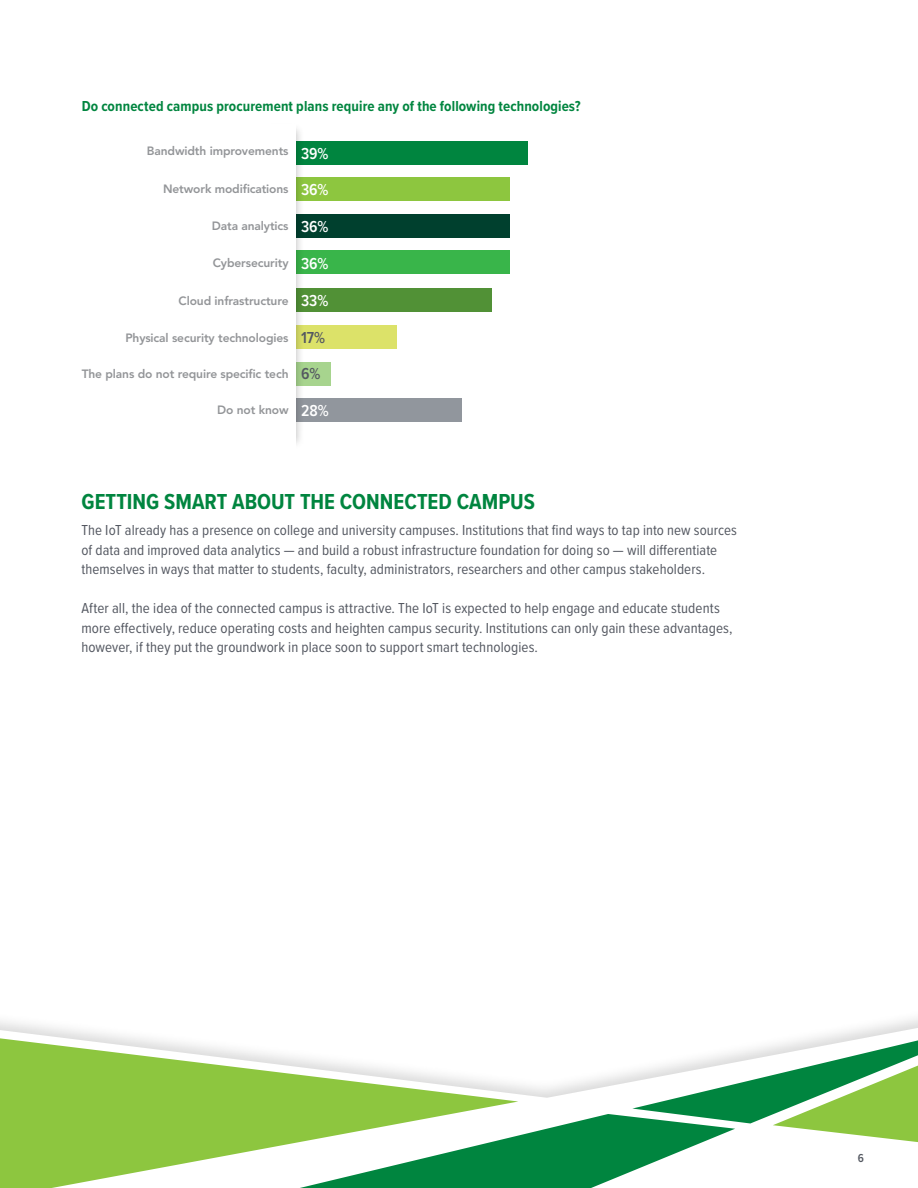
<style>
.page{position:relative;width:918px;height:1188px;background:#fff}
.page>*{position:absolute;margin:0;border:0;box-sizing:border-box;transform-origin:0 0}
.t1{font:700 22.5px "Proxima Nova Cond";color:#00853f}
.t2{font:600 16.5px "Proxima Nova Cond";letter-spacing:-.01em;color:#fff}
.t3{font:600 16.5px "Proxima Nova Cond";color:#545861}
.t4{font:15px/19.5px "Proxima Nova Cond";letter-spacing:.005em;color:#545861}
.t5{font:700 15px "Proxima Nova Cond";letter-spacing:.005em;color:#00853f}
.t6{font:800 12px "Avenir";letter-spacing:-.01em;color:#939598}
.t7{font:600 12px "Proxima Nova Cond";color:#545861}
</style>
<div class="page">
<svg style="left:518px;top:1114px;width:180px;height:74px;fill:#00853f"></svg>
<svg style="left:0;top:1099px;width:518px;height:89px;fill:#8dc63f"></svg>
<svg style="left:632px;top:1099px;width:286px;height:45px"></svg>
<div style="left:0;top:843px;width:918px;height:256px;background:#000;opacity:.15"></div>
<div style="left:0;top:827px;width:918px;height:132px;background:#fff"></div>
<div style="left:295px;top:251px;width:215px;height:23px;background:#39b54a"></div>
<div style="left:295px;top:288px;width:197px;height:24px;background:#519136"></div>
<div style="left:295px;top:399px;width:167px;height:23px;background:#91969d"></div>
<div style="left:295px;top:362px;width:36px;height:23px;background:#a7d48e"></div>
<div style="left:295px;top:325px;width:102px;height:24px;background:#dce269"></div>
<div style="left:295px;top:214px;width:215px;height:24px;background:#00402e"></div>
<div style="left:295px;top:178px;width:215px;height:23px;background:#8dc63f"></div>
<div style="left:295px;top:141px;width:233px;height:23px;background:#00853f"></div>
<div style="left:262px;top:123px;width:43px;height:327px;background:#000;opacity:.24"></div>
<div style="left:196px;top:124px;width:99px;height:347px;background:#fff"></div>
<p class="t5" style="left:82px;top:95px;width:500px">Do connected campus procurement plans require any of the following technologies?</p>
<p class="t6" style="left:147px;top:144px;width:143px">Bandwidth improvements</p>
<p class="t6" style="left:163px;top:182px;width:127px">Network modifications</p>
<p class="t6" style="left:212px;top:219px;width:78px">Data analytics</p>
<p class="t6" style="left:213px;top:256px;width:77px">Cybersecurity</p>
<p class="t6" style="left:179px;top:294px;width:111px">Cloud infrastructure</p>
<p class="t6" style="left:125px;top:331px;width:165px">Physical security technologies</p>
<p class="t6" style="left:82px;top:367px;width:208px">The plans do not require specific tech</p>
<p class="t6" style="left:217px;top:403px;width:73px">Do not know</p>
<p class="t2" style="left:301px;top:141px;width:29px">39%</p>
<p class="t2" style="left:301px;top:178px;width:29px">36%</p>
<p class="t2" style="left:301px;top:214px;width:29px">36%</p>
<p class="t2" style="left:301px;top:251px;width:29px">36%</p>
<p class="t2" style="left:301px;top:288px;width:28px">33%</p>
<p class="t3" style="left:301px;top:325px;width:25px">17%</p>
<p class="t3" style="left:301px;top:362px;width:21px">6%</p>
<p class="t2" style="left:301px;top:399px;width:29px">28%</p>
<h1 class="t1" style="left:81px;top:485px;width:455px">GETTING SMART ABOUT THE CONNECTED CAMPUS</h1>
<p class="t4" style="left:81px;top:520px;width:657px">The IoT already has a presence on college and university campuses. Institutions that find ways to tap into new sources of data and improved data analytics — and build a robust infrastructure foundation for doing so — will differentiate themselves in ways that matter to students, faculty, administrators, researchers and other campus stakeholders.</p>
<p class="t4" style="left:81px;top:598px;width:653px">After all, the idea of the connected campus is attractive. The IoT is expected to help engage and educate students more effectively, reduce operating costs and heighten campus security. Institutions can only gain these advantages, however, if they put the groundwork in place soon to support smart technologies.</p>
<p class="t7" style="left:858px;top:1149px;width:8px">6</p>
</div>
